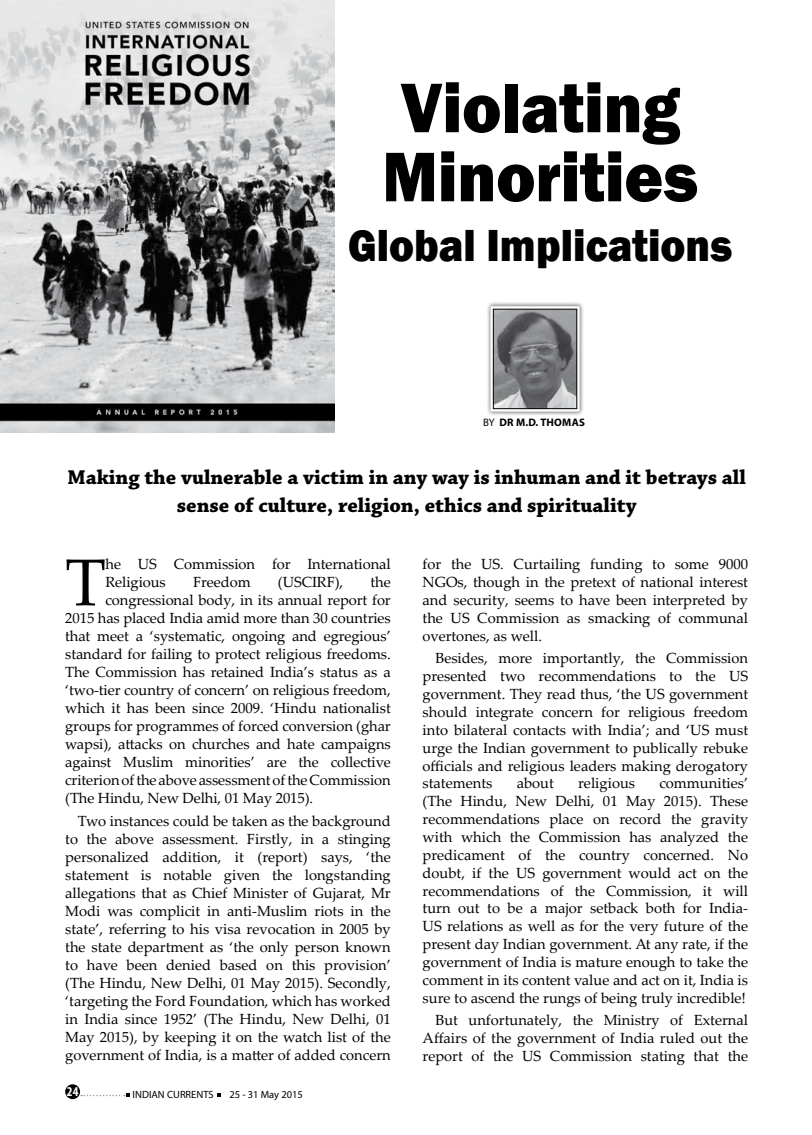
<style>
.page{position:relative;width:812px;height:1135px;background:#fff}
.page>*{position:absolute;margin:0;border:0;box-sizing:border-box;transform-origin:0 0}
.t1{font:800 72.6px/69px "Franklin Gothic";color:#000;scale:.91 1}
.t2{font:66.45px "Palatino Linotype";color:#000}
.t3{font:800 46.2px "Franklin Gothic";color:#000;scale:.91 1}
.t4{font:700 21px/28.5px "Chaparral Pro";color:#000;text-align:center}
.t5{font:14.7px/17.9px "Palatino Linotype";letter-spacing:-.005em;color:#000;text-align:justify}
.t6{font:700 condensed 13.5px "Myriad Pro";color:#fff}
.t7{font:700 10.95px "Myriad Pro";letter-spacing:.02em;color:#000}
.t8{font:10.5px "Myriad Pro";color:#000}
.s1{font-weight:400}
</style>
<div class="page">
<svg style="left:65px;top:1083px;width:15px;height:15px"></svg>
<div style="left:485px;top:301px;width:99px;height:115px;background:#000;opacity:.75"></div>
<div style="left:490px;top:306px;width:89px;height:105px;border:3px solid #fff"></div>
<img style="left:495px;top:311px;width:79px;height:95px">
<div style="left:493px;top:309px;width:83px;height:99px;border:1px solid #000"></div>
<img style="left:0;top:0;width:334px;height:432px">
<svg style="left:66px;top:1088px;width:63px;height:8px"></svg>
<h1 class="t1" style="left:382px;top:73px;width:348px">Violating<br>Minorities</h1>
<h3 class="t3" style="left:348px;top:216px;width:423px">Global Implications</h3>
<p class="t7" style="left:483px;top:415px;width:103px"><span class="s1">BY</span> DR M.D. THOMAS</p>
<h3 class="t4" style="left:67px;top:463px;width:679px">Making the vulnerable a victim in any way is inhuman and it betrays all sense of culture, religion, ethics and spirituality</h3>
<h2 class="t2" style="left:65px;top:535px;width:42px">T</h2>
<p class="t5" style="left:105px;top:554px;width:287px">he US Commission for International<br>Religious</p>
<p class="t5" style="left:193px;top:572px;width:59px">Freedom</p>
<p class="t5" style="left:278px;top:572px;width:67px">(USCIRF),</p>
<p class="t5" style="left:370px;top:572px;width:22px">the</p>
<p class="t5" style="left:105px;top:590px;width:287px">congressional body, in its annual report for</p>
<p class="t5" style="left:65px;top:608px;width:327px">2015 has placed India amid more than 30 countries</p>
<p class="t5" style="left:65px;top:626px;width:327px">that meet a ‘systematic, ongoing and egregious’</p>
<p class="t5" style="left:65px;top:644px;width:327px">standard for failing to protect religious freedoms.</p>
<p class="t5" style="left:65px;top:662px;width:327px">The Commission has retained India’s status as a</p>
<p class="t5" style="left:65px;top:680px;width:327px">‘two-tier country of concern’ on religious freedom,</p>
<p class="t5" style="left:65px;top:698px;width:327px">which it has been since 2009. ‘Hindu nationalist</p>
<p class="t5" style="left:65px;top:716px;width:327px">groups for programmes of forced conversion (ghar</p>
<p class="t5" style="left:65px;top:734px;width:327px">wapsi), attacks on churches and hate campaigns</p>
<p class="t5" style="left:65px;top:752px;width:327px">against Muslim minorities’ are the collective</p>
<p class="t5" style="left:65px;top:770px;width:327px">criterion of the above assessment of the Commission</p>
<p class="t5" style="left:65px;top:788px;width:249px">(The Hindu, New Delhi, 01 May 2015).</p>
<p class="t5" style="left:65px;top:810px;width:327px;text-indent:13px">Two instances could be taken as the background to the above assessment. Firstly, in a stinging personalized addition, it (report) says, ‘the statement is notable given the longstanding allegations that as Chief Minister of Gujarat, Mr Modi was complicit in anti-Muslim riots in the state’, referring to his visa revocation in 2005 by the state department as ‘the only person known to have been denied based on this provision’ (The Hindu, New Delhi, 01 May 2015). Secondly, ‘targeting the Ford Foundation, which has worked in India since 1952’ (The Hindu, New Delhi, 01<br>May 2015), by keeping it on the watch list of the government of India, is a matter of added concern</p>
<p class="t6" style="left:67px;top:1082px;width:13px">24</p>
<p class="t8" style="left:132px;top:1087px;width:83px">INDIAN CURRENTS</p>
<p class="t8" style="left:229px;top:1087px;width:75px">25 - 31 May 2015</p>
<p class="t5" style="left:422px;top:554px;width:327px">for the US. Curtailing funding to some 9000<br>NGOs, though in the pretext of national interest and security, seems to have been interpreted by the US Commission as smacking of communal overtones, as well.</p>
<p class="t5" style="left:422px;top:648px;width:327px;text-indent:13px">Besides, more importantly, the Commission presented two recommendations to the US government. They read thus, ‘the US government should integrate concern for religious freedom into bilateral contacts with India’; and ‘US must urge the Indian government to publically rebuke officials and religious leaders making derogatory statements</p>
<p class="t5" style="left:516px;top:773px;width:39px">about</p>
<p class="t5" style="left:578px;top:773px;width:58px">religious</p>
<p class="t5" style="left:422px;top:773px;width:327px;text-indent:237px">communities’ (The Hindu, New Delhi, 01 May 2015). These recommendations place on record the gravity with which the Commission has analyzed the predicament of the country concerned. No doubt, if the US government would act on the recommendations of the Commission, it will turn out to be a major setback both for India-US relations as well as for the very future of the present day Indian government. At any rate, if the government of India is mature enough to take the comment in its content value and act on it, India is sure to ascend the rungs of being truly incredible!</p>
<p class="t5" style="left:422px;top:1010px;width:327px;text-indent:13px">But unfortunately, the Ministry of External Affairs of the government of India ruled out the report of the US Commission stating that the</p>
</div>
